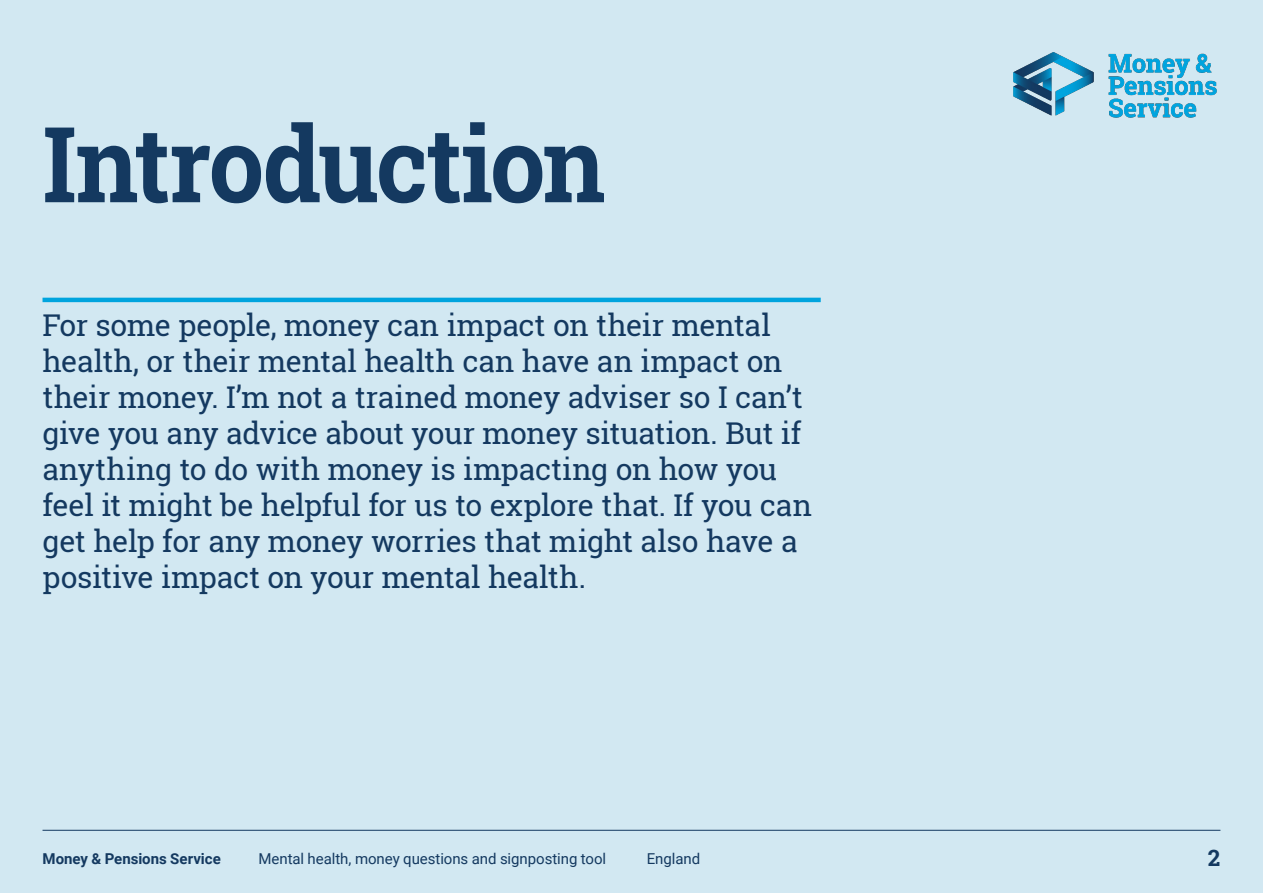
<style>
.page{position:relative;width:1263px;height:893px;background:#d2e8f2}
.page>*{position:absolute;margin:0;border:0;box-sizing:border-box;transform-origin:0 0}
.t1{font:700 105px "Roboto Slab";letter-spacing:-.025em;color:#143960;scale:.94 1}
.Standfirst_20_24pt__line_above{font:30px/36px "Roboto Slab";letter-spacing:-.015em;color:#143960}
.t2{font:700 22.5px "Roboto Slab";color:#143960}
.t3{font:15px "Roboto";letter-spacing:-.005em;color:#143960}
.t4{font:700 15px "Roboto";letter-spacing:-.005em;color:#143960}
</style>
<div class="page">
<img style="left:1013px;top:52px;width:204px;height:66px">
<hr style="left:43px;top:298px;width:778px;height:4px;background:#00a4de">
<hr style="left:43px;top:830px;width:1177px;height:1px;background:#143960">
<p class="t1" style="left:43px;top:92px;width:600px">Introduction</p>
<p class="Standfirst_20_24pt__line_above" style="left:43px;top:307px;width:771px">For some people, money can impact on their mental health, or their mental health can have an impact on their money. I’m not a trained money adviser so I can’t give you any advice about your money situation. But if anything to do with money is impacting on how you feel it might be helpful for us to explore that. If you can get help for any money worries that might also have a positive impact on your mental health.</p>
<p class="t4" style="left:43px;top:848px;width:180px">Money &amp; Pensions Service</p>
<p class="t3" style="left:258px;top:848px;width:349px">Mental health, money questions and signposting tool</p>
<p class="t3" style="left:647px;top:848px;width:55px">England</p>
<p class="t2" style="left:1208px;top:843px;width:14px">2</p>
</div>
